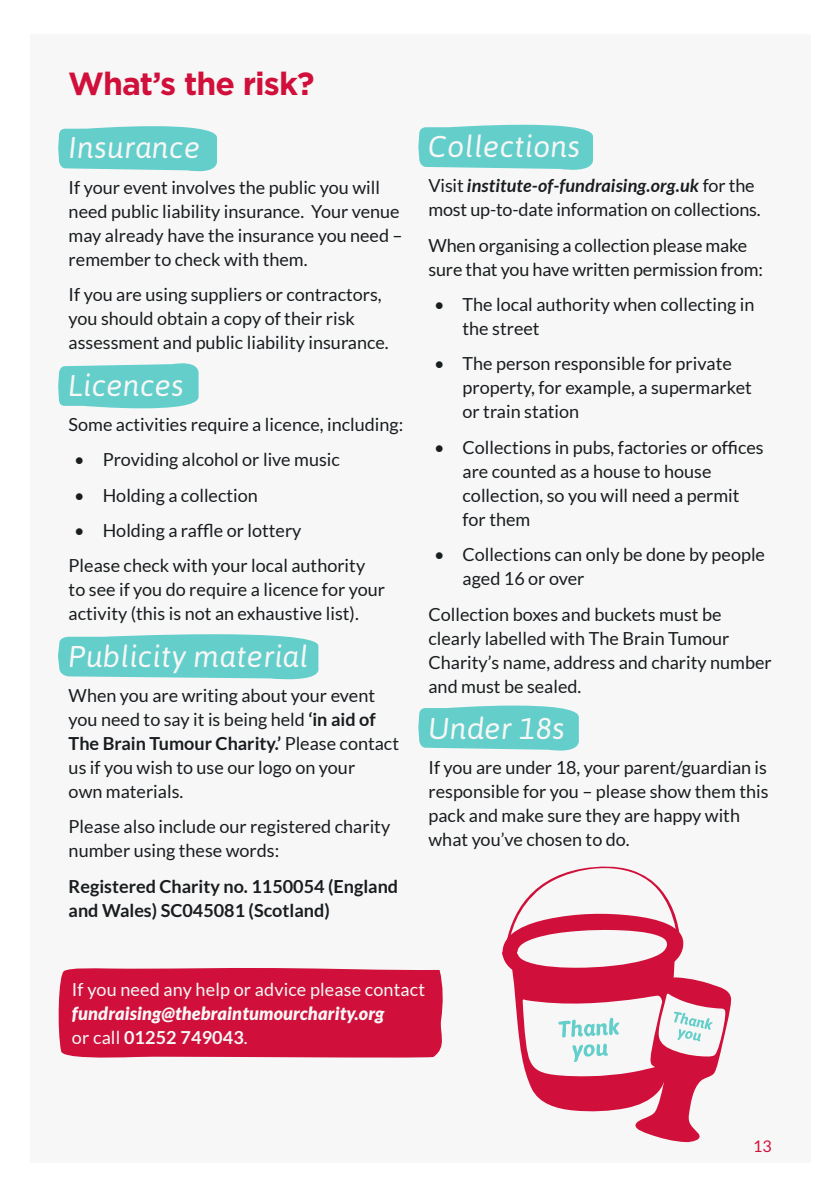
<style>
.page{position:relative;width:840px;height:1191px;background:#fff}
.page>*{position:absolute;margin:0;border:0;box-sizing:border-box;transform-origin:0 0}
.t1{font:700 32px "Gotham";letter-spacing:-.03em;color:#d0103a}
.t2{font:italic 30px "Asap";letter-spacing:.01em;color:#f7f7f7}
.t3{font:18px/24px "Lato";color:#191d1f}
.t4{font:700 18px/24px "Lato";color:#191d1f}
.t5{font:italic 900 18px/24px "Lato";letter-spacing:.01em;color:#f7f7f7}
.t6{font:18px "Lato";letter-spacing:.005em;color:#f7f7f7}
.t7{font:16px "Lato";color:#d0103a}
.s1{font-weight:700}
.s2{font-weight:700;font-style:italic}
.s3{font-weight:400;font-style:normal}
.s4{font-weight:700;font-style:normal}
</style>
<div class="page">
<div style="left:30px;top:34px;width:779px;height:1128px;background:#f7f7f7"></div>
<svg style="left:58px;top:126px;width:160px;height:45px;background:#6fd1cd"></svg>
<svg style="left:418px;top:125px;width:176px;height:45px;background:#70d1cd"></svg>
<svg style="left:418px;top:705px;width:161px;height:45px;background:#6fd1cd"></svg>
<svg style="left:58px;top:634px;width:261px;height:45px;background:#6fd1cd"></svg>
<svg style="left:58px;top:363px;width:141px;height:45px;background:#6fd1cd"></svg>
<svg style="left:502px;top:866px;width:229px;height:276px"></svg>
<div style="left:58px;top:968px;width:385px;height:90px;background:#d0103a"></div>
<h1 class="t1" style="left:68px;top:65px;width:248px">What’s the risk?</h1>
<h2 class="t2" style="left:69px;top:130px;width:133px">Insurance</h2>
<p class="t3" style="left:69px;top:175px;width:335px">If your event involves the public you will need public liability insurance. Your venue may already have the insurance you need – remember to check with them.</p>
<p class="t3" style="left:69px;top:282px;width:321px">If you are using suppliers or contractors, you should obtain a copy of their risk assessment and public liability insurance.</p>
<h2 class="t2" style="left:69px;top:367px;width:117px">Licences</h2>
<p class="t3" style="left:69px;top:412px;width:336px">Some activities require a licence, including:</p>
<p class="t3" style="left:74px;top:447px;width:267px">• Providing alcohol or live music</p>
<p class="t3" style="left:74px;top:483px;width:185px">• Holding a collection</p>
<p class="t3" style="left:69px;top:512px;width:298px;line-height:35.4px;text-indent:6px">• Holding a raffle or lottery<br>Please check with your local authority</p>
<p class="t3" style="left:69px;top:577px;width:318px">to see if you do require a licence for your activity (this is not an exhaustive list).</p>
<h2 class="t2" style="left:69px;top:639px;width:241px">Publicity material</h2>
<p class="t3" style="left:69px;top:683px;width:332px">When you are writing about your event you need to say it is being held <span class="s1">‘in aid of The Brain Tumour Charity.’</span> Please contact us if you wish to use our logo on your<br>own materials.</p>
<p class="t3" style="left:69px;top:814px;width:323px">Please also include our registered charity number using these words:</p>
<p class="t4" style="left:69px;top:874px;width:331px">Registered Charity no. 1150054 (England and Wales) SC045081 (Scotland)</p>
<h2 class="t2" style="left:428px;top:129px;width:153px">Collections</h2>
<p class="t3" style="left:428px;top:174px;width:333px">Visit <span class="s2">institute-of-fundraising.org.uk</span> for the most up-to-date information on collections.</p>
<p class="t3" style="left:428px;top:233px;width:336px">When organising a collection please make sure that you have written permission from:</p>
<p class="t3" style="left:462px;top:292px;width:293px;text-indent:-28px">• The local authority when collecting in the street</p>
<p class="t3" style="left:462px;top:352px;width:291px;text-indent:-28px">• The person responsible for private property, for example, a supermarket or train station</p>
<p class="t3" style="left:462px;top:435px;width:302px;text-indent:-28px">• Collections in pubs, factories or offices are counted as a house to house collection, so you will need a permit for them</p>
<p class="t3" style="left:462px;top:542px;width:304px;text-indent:-28px">• Collections can only be done by people aged 16 or over</p>
<p class="t3" style="left:428px;top:602px;width:344px">Collection boxes and buckets must be clearly labelled with The Brain Tumour Charity’s name, address and charity number and must be sealed.</p>
<h2 class="t2" style="left:428px;top:711px;width:138px">Under 18s</h2>
<p class="t3" style="left:428px;top:755px;width:341px">If you are under 18, your parent/guardian is responsible for you – please show them this pack and make sure they are happy with what you’ve chosen to do.</p>
<p class="t6" style="left:72px;top:979px;width:354px">If you need any help or advice please contact</p>
<p class="t5" style="left:72px;top:1001px;width:314px">fundraising@thebraintumourcharity.org <span class="s3">or call</span> <span class="s4">01252 749043</span><span class="s3">.</span></p>
<p class="t7" style="left:752px;top:1136px;width:20px">13</p>
</div>
